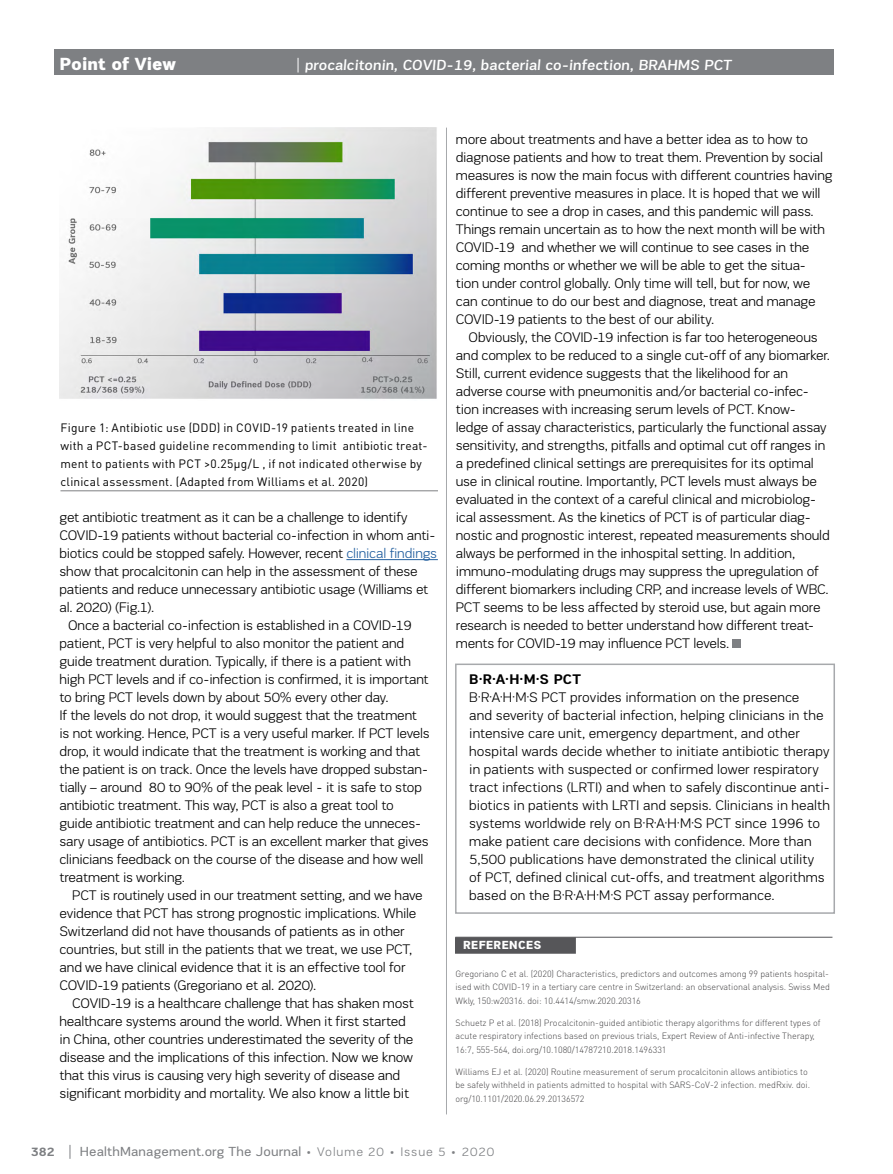
<style>
.page{position:relative;width:893px;height:1174px;background:#fff}
.page>*{position:absolute;margin:0;border:0;box-sizing:border-box;transform-origin:0 0}
.t1{font:900 18px "PRC Fidelity";color:#fff}
.t2{font:500 15px "PRC Fidelity";color:#fff}
.t3{font:300 14.25px/18px "PRC Fidelity";letter-spacing:-.01em;color:#000}
.t4{font:700 14.25px "PRC Fidelity";color:#000}
.t5{font:13.5px "PRC Fidelity";letter-spacing:.01em;color:#7e8083}
.t6{font:700 12.75px "PRC Fidelity";color:#7e8083}
.t7{font:12px/18px "DIN Pro";letter-spacing:.015em;color:#000}
.t8{font:900 12px "PRC Fidelity";letter-spacing:.045em;color:#fff}
.t9{font:300 9px/13.5px "DIN Pro";letter-spacing:-.005em;color:#414042}
.s1{color:#215e9e}
.s2{font-weight:300;font-size:12.75px}
</style>
<div class="page">
<svg style="left:70px;top:1145px;width:1px;height:13px"></svg>
<div style="left:54px;top:49px;width:779px;height:26px;background:#7e8083"></div>
<svg style="left:298px;top:58px;width:1px;height:14px"></svg>
<hr style="left:346px;top:559px;width:92px;height:1px;background:#215e9e">
<div style="left:733px;top:639px;width:8px;height:9px;background:#7e8083"></div>
<div style="left:455px;top:663px;width:380px;height:250px;border:2px solid #a7a9ac"></div>
<hr style="left:455px;top:936px;width:377px;height:1px;background:#565659">
<div style="left:455px;top:937px;width:121px;height:16px;background:#565659"></div>
<img style="left:60px;top:128px;width:377px;height:271px">
<hr style="left:60px;top:490px;width:378px;height:1px;background:#7e8083">
<hr style="left:446px;top:128px;width:1px;height:986px;background:#a7a9ac">
<p class="t1" style="left:60px;top:53px;width:118px">Point of View</p>
<p class="t2" style="left:305px;top:57px;width:430px">procalcitonin, COVID-19, bacterial co-infection, BRAHMS PCT</p>
<p class="t7" style="left:60px;top:418px;width:368px">Figure 1: Antibiotic use (DDD) in COVID-19 patients treated in line with a PCT-based guideline recommending to limit antibiotic treat&shy;ment to patients with PCT &gt;0.25µg/L , if not indicated otherwise by clinical assessment. (Adapted from Williams et al. 2020)</p>
<p class="t3" style="left:60px;top:508px;width:350px">get antibiotic treatment as it can be a challenge to identify</p>
<p class="t3" style="left:60px;top:526px;width:378px">COVID-19 patients without bacterial co-infection in whom anti-</p>
<p class="t3" style="left:60px;top:544px;width:379px">biotics could be stopped safely. However, recent <span class="s1">clinical findings</span></p>
<p class="t3" style="left:60px;top:562px;width:360px">show that procalcitonin can help in the assessment of these</p>
<p class="t3" style="left:60px;top:580px;width:370px">patients and reduce unnecessary antibiotic usage (Williams et</p>
<p class="t3" style="left:60px;top:598px;width:96px">al. 2020) (Fig.1).</p>
<p class="t3" style="left:68px;top:616px;width:345px">Once a bacterial co-infection is established in a COVID-19</p>
<p class="t3" style="left:60px;top:634px;width:346px">patient, PCT is very helpful to also monitor the patient and</p>
<p class="t3" style="left:60px;top:652px;width:353px">guide treatment duration. Typically, if there is a patient with</p>
<p class="t3" style="left:60px;top:670px;width:371px">high PCT levels and if co-infection is confirmed, it is important</p>
<p class="t3" style="left:60px;top:688px;width:331px">to bring PCT levels down by about 50% every other day.</p>
<p class="t3" style="left:60px;top:706px;width:359px">If the levels do not drop, it would suggest that the treatment</p>
<p class="t3" style="left:60px;top:724px;width:372px">is not working. Hence, PCT is a very useful marker. If PCT levels</p>
<p class="t3" style="left:60px;top:742px;width:362px">drop, it would indicate that the treatment is working and that</p>
<p class="t3" style="left:60px;top:760px;width:370px">the patient is on track. Once the levels have dropped substan-</p>
<p class="t3" style="left:60px;top:778px;width:364px">tially – around 80 to 90% of the peak level - it is safe to stop</p>
<p class="t3" style="left:60px;top:796px;width:336px">antibiotic treatment. This way, PCT is also a great tool to</p>
<p class="t3" style="left:60px;top:814px;width:363px">guide antibiotic treatment and can help reduce the unneces-</p>
<p class="t3" style="left:60px;top:832px;width:371px">sary usage of antibiotics. PCT is an excellent marker that gives</p>
<p class="t3" style="left:60px;top:850px;width:365px">clinicians feedback on the course of the disease and how well</p>
<p class="t3" style="left:60px;top:868px;width:127px">treatment is working.</p>
<p class="t3" style="left:72px;top:886px;width:352px">PCT is routinely used in our treatment setting, and we have</p>
<p class="t3" style="left:60px;top:904px;width:358px">evidence that PCT has strong prognostic implications. While</p>
<p class="t3" style="left:60px;top:922px;width:347px">Switzerland did not have thousands of patients as in other</p>
<p class="t3" style="left:60px;top:940px;width:354px">countries, but still in the patients that we treat, we use PCT,</p>
<p class="t3" style="left:60px;top:958px;width:347px">and we have clinical evidence that it is an effective tool for</p>
<p class="t3" style="left:60px;top:976px;width:258px">COVID-19 patients (Gregoriano et al. 2020).</p>
<p class="t3" style="left:72px;top:994px;width:343px">COVID-19 is a healthcare challenge that has shaken most</p>
<p class="t3" style="left:60px;top:1012px;width:348px">healthcare systems around the world. When it first started</p>
<p class="t3" style="left:60px;top:1030px;width:355px">in China, other countries underestimated the severity of the</p>
<p class="t3" style="left:60px;top:1048px;width:355px">disease and the implications of this infection. Now we know</p>
<p class="t3" style="left:60px;top:1066px;width:342px">that this virus is causing very high severity of disease and</p>
<p class="t3" style="left:60px;top:1084px;width:351px">significant morbidity and mortality. We also know a little bit</p>
<p class="t3" style="left:456px;top:130px;width:378px">more about treatments and have a better idea as to how to diagnose patients and how to treat them. Prevention by social measures is now the main focus with different countries having different preventive measures in place. It is hoped that we will continue to see a drop in cases, and this pandemic will pass.<br>Things remain uncertain as to how the next month will be with COVID-19 and whether we will continue to see cases in the coming months or whether we will be able to get the situa&shy;tion under control globally. Only time will tell, but for now, we can continue to do our best and diagnose, treat and manage COVID-19 patients to the best of our ability.</p>
<p class="t3" style="left:456px;top:328px;width:376px;text-indent:13px">Obviously, the COVID-19 infection is far too heterogeneous and complex to be reduced to a single cut-off of any biomarker.<br>Still, current evidence suggests that the likelihood for an adverse course with pneumonitis and/or bacterial co-infec&shy;tion increases with increasing serum levels of PCT. Know&shy;ledge of assay characteristics, particularly the functional assay sensitivity, and strengths, pitfalls and optimal cut off ranges in a predefined clinical settings are prerequisites for its optimal use in clinical routine. Importantly, PCT levels must always be evaluated in the context of a careful clinical and microbiolog&shy;ical assessment. As the kinetics of PCT is of particular diag&shy;nostic and prognostic interest, repeated measurements should always be performed in the inhospital setting. In addition, immuno-modulating drugs may suppress the upregulation of different biomarkers including CRP, and increase levels of WBC.<br>PCT seems to be less affected by steroid use, but again more research is needed to better understand how different treat&shy;ments for COVID-19 may influence PCT levels.</p>
<p class="t4" style="left:469px;top:671px;width:113px">B·R·A·H·M·S PCT</p>
<p class="t3" style="left:469px;top:688px;width:362px">B·R·A·H·M·S PCT provides information on the presence<br>and severity of bacterial infection, helping clinicians in the intensive care unit, emergency department, and other hospital wards decide whether to initiate antibiotic therapy in patients with suspected or confirmed lower respiratory tract infections (LRTI) and when to safely discontinue anti&shy;biotics in patients with LRTI and sepsis. Clinicians in health systems worldwide rely on B·R·A·H·M·S PCT since 1996 to make patient care decisions with confidence. More than 5,500 publications have demonstrated the clinical utility<br>of PCT, defined clinical cut-offs, and treatment algorithms based on the B·R·A·H·M·S PCT assay performance.</p>
<p class="t8" style="left:463px;top:938px;width:80px">REFERENCES</p>
<p class="t9" style="left:455px;top:966px;width:376px;text-align:justify">Gregoriano C et al. (2020) Characteristics, predictors and outcomes among 99 patients hospital&shy;ised with COVID-19 in a tertiary care centre in Switzerland: an observational analysis. Swiss Med Wkly, 150:w20316. doi: 10.4414/smw.2020.20316</p>
<p class="t9" style="left:455px;top:1015px;width:366px">Schuetz P et al. (2018) Procalcitonin-guided antibiotic therapy algorithms for different types of acute respiratory infections based on previous trials, Expert Review of Anti-infective Therapy,<br>16:7, 555-564, doi.org/10.1080/14787210.2018.1496331</p>
<p class="t9" style="left:455px;top:1064px;width:356px">Williams EJ et al. (2020) Routine measurement of serum procalcitonin allows antibiotics to be safely withheld in patients admitted to hospital with SARS-CoV-2 infection. medRxiv. doi. org/10.1101/2020.06.29.20136572</p>
<p class="t6" style="left:31px;top:1144px;width:25px">382</p>
<p class="t5" style="left:80px;top:1144px;width:416px">HealthManagement.org The Journal <span class="s2">• Volume 20 • Issue 5 • 2020</span></p>
</div>
